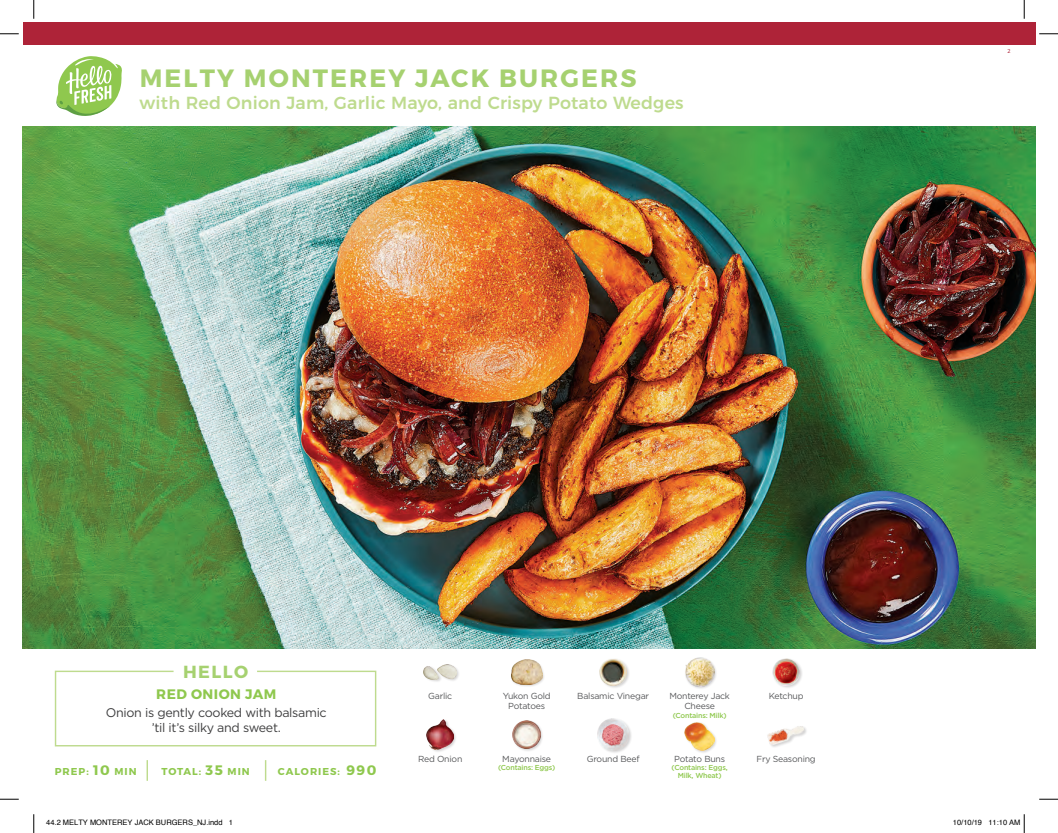
<style>
.page{position:relative;width:1058px;height:833px;background:#fff}
.page>*{position:absolute;margin:0;border:0;box-sizing:border-box;transform-origin:0 0}
.t1{font:700 25px "Montserrat";letter-spacing:.085em;color:#a6d170}
.t2{font:500 17.5px "Montserrat";letter-spacing:.01em;color:#bedb8e}
.t3{font:700 17.5px "Montserrat";letter-spacing:.085em;color:#a6d170}
.t4{font:700 13.75px "Montserrat";letter-spacing:.035em;color:#8fc84e}
.t5{font:12.5px/15px "Gotham";letter-spacing:-.025em;color:#3e3e3f;text-align:center}
.t6{font:700 10px "Montserrat";letter-spacing:.1em;color:#8fc84e}
.t7{font:8.75px/10px "Gotham";letter-spacing:-.025em;color:#57585a;text-align:center}
.t8{font:7.5px "Helvetica";color:#000}
.t9{font:500 7.25px/7.5px "Gotham";letter-spacing:-.025em;color:#8fc84e;text-align:center}
.t10{font:6.25px "Source Sans Pro";color:#ae2338}
.s1{font-size:13.75px}
</style>
<div class="page">
<div style="left:23px;top:23px;width:1012px;height:22px;background:#ae2338"></div>
<svg style="left:54px;top:670px;width:323px;height:77px"></svg>
<hr style="left:146px;top:760px;width:2px;height:20px;background:#bedb8e">
<svg style="left:265px;top:760px;width:1px;height:20px"></svg>
<svg style="left:56px;top:56px;width:66px;height:60px"></svg>
<img style="left:23px;top:127px;width:1012px;height:521px">
<div style="left:426px;top:719px;width:31px;height:34px;background:#231f20;opacity:.2"></div>
<img style="left:427px;top:719px;width:26px;height:30px">
<div style="left:423px;top:664px;width:37px;height:19px;background:#231f20;opacity:.2"></div>
<img style="left:424px;top:664px;width:32px;height:15px">
<div style="left:597px;top:718px;width:35px;height:35px;background:#231f20;opacity:.2"></div>
<img style="left:597px;top:718px;width:32px;height:32px">
<div style="left:599px;top:657px;width:31px;height:32px;background:#231f20;opacity:.2"></div>
<img style="left:599px;top:658px;width:28px;height:27px">
<div style="left:512px;top:719px;width:32px;height:33px;background:#231f20;opacity:.2"></div>
<img style="left:512px;top:720px;width:28px;height:28px">
<div style="left:510px;top:659px;width:35px;height:29px;background:#231f20;opacity:.2"></div>
<img style="left:511px;top:659px;width:31px;height:25px">
<div style="left:684px;top:721px;width:33px;height:32px;background:#231f20;opacity:.2"></div>
<img style="left:685px;top:722px;width:29px;height:28px">
<div style="left:684px;top:656px;width:33px;height:34px;background:#231f20;opacity:.2"></div>
<img style="left:685px;top:657px;width:29px;height:29px">
<div style="left:767px;top:725px;width:40px;height:23px;background:#231f20;opacity:.2"></div>
<img style="left:767px;top:725px;width:38px;height:21px">
<div style="left:771px;top:657px;width:32px;height:32px;background:#231f20;opacity:.2"></div>
<img style="left:772px;top:658px;width:27px;height:27px">
<svg style="left:0;top:33px;width:19px;height:2px"></svg>
<svg style="left:1039px;top:33px;width:19px;height:2px"></svg>
<svg style="left:0;top:798px;width:19px;height:2px"></svg>
<svg style="left:1039px;top:798px;width:19px;height:2px"></svg>
<svg style="left:33px;top:0;width:2px;height:19px"></svg>
<svg style="left:33px;top:814px;width:2px;height:19px"></svg>
<svg style="left:1023px;top:0;width:2px;height:19px"></svg>
<svg style="left:1023px;top:814px;width:2px;height:19px"></svg>
<h1 class="t1" style="left:140px;top:63px;width:498px">MELTY MONTEREY JACK BURGERS</h1>
<h2 class="t2" style="left:140px;top:88px;width:545px">with Red Onion Jam, Garlic Mayo, and Crispy Potato Wedges</h2>
<p class="t10" style="left:1007px;top:47px;width:5px">2</p>
<h2 class="t3" style="left:183px;top:661px;width:67px">HELLO</h2>
<h3 class="t4" style="left:156px;top:686px;width:121px">RED ONION JAM</h3>
<h3 class="t5" style="left:106px;top:704px;width:222px">Onion is gently cooked with balsamic ’til it’s silky and sweet.</h3>
<p class="t6" style="left:55px;top:765px;width:83px">PREP: <span class="s1">10</span> MIN</p>
<p class="t6" style="left:162px;top:765px;width:90px">TOTAL: <span class="s1">35</span> MIN</p>
<p class="t6" style="left:278px;top:765px;width:100px">CALORIES: <span class="s1">990</span></p>
<p class="t7" style="left:428px;top:691px;width:26px">Garlic</p>
<p class="t7" style="left:669px;top:691px;width:62px">Monterey Jack<br>Cheese</p>
<p class="t9" style="left:672px;top:711px;width:55px">(Contains: Milk)</p>
<p class="t7" style="left:502px;top:691px;width:50px">Yukon Gold</p>
<p class="t7" style="left:577px;top:691px;width:73px">Balsamic Vinegar</p>
<p class="t7" style="left:768px;top:691px;width:36px">Ketchup</p>
<p class="t7" style="left:508px;top:701px;width:39px">Potatoes</p>
<p class="t7" style="left:418px;top:753px;width:46px">Red Onion</p>
<p class="t7" style="left:502px;top:753px;width:50px">Mayonnaise</p>
<p class="t7" style="left:587px;top:753px;width:54px">Ground Beef</p>
<p class="t7" style="left:674px;top:753px;width:52px">Potato Buns</p>
<p class="t7" style="left:756px;top:753px;width:61px">Fry Seasoning</p>
<p class="t9" style="left:498px;top:763px;width:59px">(Contains: Eggs)</p>
<p class="t9" style="left:671px;top:763px;width:58px">(Contains: Eggs,<br>Milk, Wheat)</p>
<p class="t8" style="left:46px;top:817px;width:188px">44.2 MELTY MONTEREY JACK BURGERS_NJ.indd 1</p>
<p class="t8" style="left:953px;top:817px;width:69px">10/10/19 11:10 AM</p>
</div>
